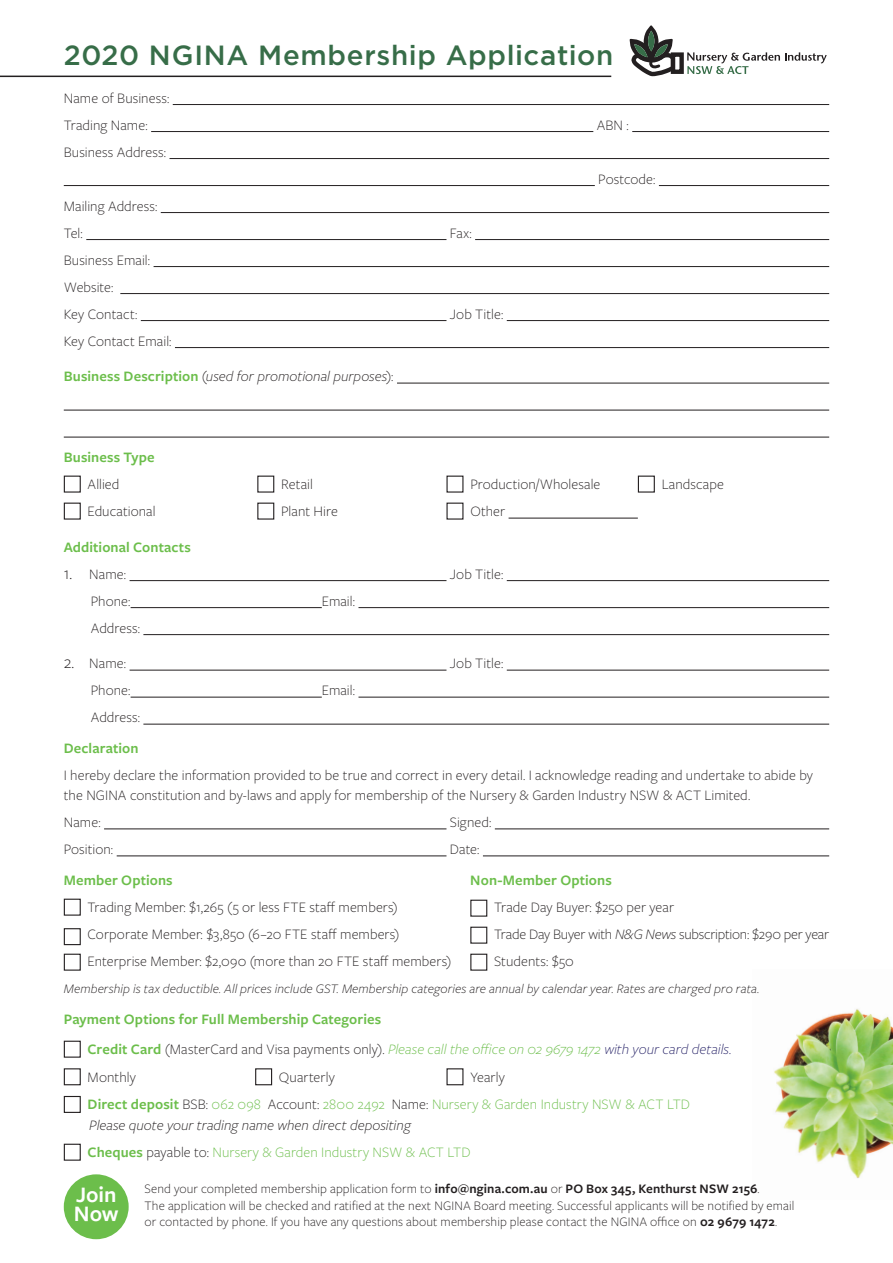
<style>
.page{position:relative;width:893px;height:1263px;background:#fff}
.page>*{position:absolute;margin:0;border:0;box-sizing:border-box;transform-origin:0 0}
.t1{font:500 27.75px "Gotham";letter-spacing:.025em;color:#376d48}
.t2{font:600 22.95px/18.9px "Freight Sans Pro";letter-spacing:-.005em;color:#fff}
.t3{font:300 15px/27px "Freight Sans Pro";letter-spacing:.005em;color:#231f20}
.t4{font:600 15px/29.7px "Freight Sans Pro";letter-spacing:.005em;color:#6cbe4b}
.t5{font:italic 300 15px/27.6px "Freight Sans Pro";letter-spacing:.005em;color:#231f20}
.t6{font:300 15px/27.6px "Freight Sans Pro";letter-spacing:.005em;color:#6cbe4b}
.t7{font:300 15px "Freight Sans Pro";letter-spacing:-.015em;color:#231f20}
.t8{font:300 13.5px/16.5px "Freight Sans Pro";letter-spacing:.01em;color:#231f20}
.t9{font:italic 300 13.5px "Freight Sans Pro";letter-spacing:.01em;color:#231f20}
.s1{font-weight:600;font-style:normal;color:#6cbe4b}
.s2{font-style:normal}
.s3{font-size:18px}
.s4{font-style:italic}
.s5{font-weight:300;color:#231f20}
.s6{font-weight:300;font-style:italic}
.s7{font-weight:300;font-style:italic;color:#292569}
.s8{color:#231f20}
.s9{font-weight:600}
.s10{font-style:normal;color:#6cbe4b}
</style>
<div class="page">
<img style="left:774px;top:1009px;width:119px;height:169px">
<hr style="left:173px;top:104px;width:656px;height:1px;background:#231f20">
<hr style="left:151px;top:131px;width:442px;height:1px;background:#231f20">
<hr style="left:632px;top:131px;width:197px;height:1px;background:#231f20">
<hr style="left:169px;top:158px;width:660px;height:1px;background:#231f20">
<hr style="left:64px;top:185px;width:531px;height:1px;background:#231f20">
<hr style="left:659px;top:185px;width:170px;height:1px;background:#231f20">
<hr style="left:161px;top:212px;width:668px;height:1px;background:#231f20">
<hr style="left:86px;top:239px;width:360px;height:1px;background:#231f20">
<hr style="left:475px;top:239px;width:354px;height:1px;background:#231f20">
<hr style="left:154px;top:266px;width:675px;height:1px;background:#231f20">
<hr style="left:120px;top:293px;width:709px;height:1px;background:#231f20">
<hr style="left:141px;top:320px;width:305px;height:1px;background:#231f20">
<hr style="left:507px;top:320px;width:322px;height:1px;background:#231f20">
<hr style="left:175px;top:347px;width:654px;height:1px;background:#231f20">
<hr style="left:397px;top:383px;width:432px;height:1px;background:#231f20">
<hr style="left:64px;top:410px;width:765px;height:1px;background:#231f20">
<hr style="left:64px;top:437px;width:765px;height:1px;background:#231f20">
<hr style="left:509px;top:518px;width:129px;height:1px;background:#231f20">
<hr style="left:130px;top:580px;width:316px;height:1px;background:#231f20">
<hr style="left:507px;top:580px;width:322px;height:1px;background:#231f20">
<hr style="left:131px;top:607px;width:191px;height:1px;background:#231f20">
<hr style="left:358px;top:607px;width:471px;height:1px;background:#231f20">
<hr style="left:143px;top:634px;width:686px;height:1px;background:#231f20">
<hr style="left:130px;top:670px;width:316px;height:1px;background:#231f20">
<hr style="left:507px;top:670px;width:322px;height:1px;background:#231f20">
<hr style="left:131px;top:697px;width:191px;height:1px;background:#231f20">
<hr style="left:358px;top:697px;width:471px;height:1px;background:#231f20">
<hr style="left:143px;top:724px;width:686px;height:1px;background:#231f20">
<hr style="left:104px;top:829px;width:342px;height:1px;background:#231f20">
<hr style="left:495px;top:829px;width:334px;height:1px;background:#231f20">
<hr style="left:117px;top:856px;width:329px;height:1px;background:#231f20">
<hr style="left:483px;top:856px;width:346px;height:1px;background:#231f20">
<div style="left:64px;top:476px;width:17px;height:17px;border:1px solid #231f20"></div>
<div style="left:638px;top:476px;width:17px;height:17px;border:1px solid #231f20"></div>
<div style="left:64px;top:503px;width:17px;height:17px;border:1px solid #231f20"></div>
<div style="left:64px;top:899px;width:17px;height:17px;border:1px solid #231f20"></div>
<div style="left:470px;top:900px;width:17px;height:17px;border:1px solid #231f20"></div>
<div style="left:64px;top:928px;width:17px;height:17px;border:1px solid #231f20"></div>
<div style="left:470px;top:927px;width:17px;height:17px;border:1px solid #231f20"></div>
<div style="left:64px;top:954px;width:17px;height:17px;border:1px solid #231f20"></div>
<div style="left:470px;top:954px;width:17px;height:17px;border:1px solid #231f20"></div>
<div style="left:64px;top:1041px;width:17px;height:17px;border:1px solid #231f20"></div>
<div style="left:64px;top:1068px;width:17px;height:17px;border:1px solid #231f20"></div>
<div style="left:255px;top:1068px;width:17px;height:17px;border:1px solid #231f20"></div>
<div style="left:64px;top:1096px;width:17px;height:17px;border:1px solid #231f20"></div>
<div style="left:64px;top:1144px;width:17px;height:17px;border:1px solid #231f20"></div>
<svg style="left:687px;top:52px;width:140px;height:22px"></svg>
<div style="left:671px;top:52px;width:13px;height:22px;border:4px solid #231f20"></div>
<svg style="left:630px;top:25px;width:45px;height:51px"></svg>
<hr style="left:0;top:76px;width:611px;height:1px;background:#231f20">
<div style="left:64px;top:1174px;width:65px;height:65px;background:#6cbe4b;border-radius:50%"></div>
<h1 class="t1" style="left:64px;top:37px;width:551px">2020 NGINA Membership Application</h1>
<p class="t3" style="left:64px;top:84px;width:107px">Name of Business:<br>Trading Name:</p>
<p class="t3" style="left:597px;top:111px;width:34px">ABN :</p>
<p class="t3" style="left:64px;top:138px;width:104px">Business Address:</p>
<p class="t3" style="left:64px;top:192px;width:95px">Mailing Address:<br>Tel:</p>
<p class="t3" style="left:64px;top:246px;width:88px">Business Email:<br>Website:<br>Key Contact:</p>
<p class="t3" style="left:64px;top:327px;width:109px">Key Contact Email:</p>
<p class="t5" style="left:64px;top:362px;width:331px"><span class="s1">Business Description</span> (used for promotional purposes)<span class="s2">:</span></p>
<p class="t3" style="left:450px;top:219px;width:23px">Fax:</p>
<p class="t3" style="left:450px;top:300px;width:55px">Job Title:</p>
<p class="t3" style="left:598px;top:165px;width:59px">Postcode:</p>
<p class="t4" style="left:64px;top:442px;width:92px">Business Type</p>
<p class="t3" style="left:88px;top:470px;width:33px">Allied</p>
<p class="t3" style="left:281px;top:470px;width:33px">Retail</p>
<p class="t3" style="left:470px;top:470px;width:132px">Production/Wholesale</p>
<p class="t3" style="left:662px;top:470px;width:64px">Landscape</p>
<p class="t3" style="left:88px;top:497px;width:69px">Educational</p>
<p class="t3" style="left:281px;top:497px;width:58px">Plant Hire</p>
<p class="t3" style="left:470px;top:497px;width:36px">Other</p>
<p class="t4" style="left:64px;top:531px;width:129px">Additional Contacts</p>
<p class="t3" style="left:64px;top:560px;width:64px"><span class="s3">1.</span> Name:</p>
<p class="t3" style="left:450px;top:560px;width:55px">Job Title:</p>
<p class="t3" style="left:91px;top:587px;width:41px">Phone:</p>
<p class="t3" style="left:322px;top:587px;width:35px">Email:</p>
<p class="t3" style="left:91px;top:614px;width:51px">Address:</p>
<p class="t3" style="left:64px;top:649px;width:64px"><span class="s3">2.</span> Name:</p>
<p class="t3" style="left:450px;top:649px;width:55px">Job Title:</p>
<p class="t3" style="left:91px;top:676px;width:41px">Phone:</p>
<p class="t3" style="left:322px;top:676px;width:35px">Email:</p>
<p class="t3" style="left:91px;top:703px;width:51px">Address:</p>
<p class="t4" style="left:64px;top:733px;width:76px">Declaration</p>
<p class="t3" style="left:64px;top:765px;width:751px;line-height:19.5px">I hereby declare the information provided to be true and correct in every detail. I acknowledge reading and undertake to abide by the NGINA constitution and by-laws and apply for membership of the Nursery &amp; Garden Industry NSW &amp; ACT Limited.</p>
<p class="t3" style="left:64px;top:808px;width:38px">Name:</p>
<p class="t3" style="left:450px;top:808px;width:43px">Signed:</p>
<p class="t3" style="left:64px;top:835px;width:51px">Position:</p>
<p class="t3" style="left:450px;top:835px;width:31px">Date:</p>
<p class="t4" style="left:64px;top:865px;width:110px">Member Options</p>
<p class="t4" style="left:470px;top:865px;width:143px">Non-Member Options</p>
<p class="t3" style="left:88px;top:893px;width:312px">Trading Member: $1,265 (5 or less FTE staff members)</p>
<p class="t3" style="left:494px;top:893px;width:181px">Trade Day Buyer: $250 per year</p>
<p class="t3" style="left:88px;top:920px;width:313px">Corporate Member: $3,850 (6–20 FTE staff members)</p>
<p class="t7" style="left:494px;top:924px;width:336px">Trade Day Buyer with <span class="s4">N&amp;G News</span> subscription: $290 per year</p>
<p class="t3" style="left:88px;top:947px;width:365px">Enterprise Member: $2,090 (more than 20 FTE staff members)</p>
<p class="t3" style="left:494px;top:947px;width:81px">Students: $50</p>
<p class="t9" style="left:64px;top:980px;width:697px">Membership is tax deductible. All prices include GST. Membership categories are annual by calendar year. Rates are charged pro rata.</p>
<p class="t4" style="left:88px;top:1004px;width:646px;text-indent:-24px">Payment Options for Full Membership Categories<br>Credit Card <span class="s5">(MasterCard and Visa payments only).</span> <span class="s6">Please call the office on 02 9679 1472</span> <span class="s7">with your card details.</span></p>
<p class="t3" style="left:88px;top:1063px;width:50px">Monthly</p>
<p class="t3" style="left:279px;top:1063px;width:57px">Quarterly</p>
<p class="t6" style="left:88px;top:1062px;width:604px;text-indent:383px"><span class="s8">Yearly<br></span><span class="s9">Direct deposit</span> <span class="s8">BSB:</span> 062 098 <span class="s8">Account:</span> 2800 2492 <span class="s8">Name:</span> Nursery &amp; Garden Industry NSW &amp; ACT LTD</p>
<p class="t5" style="left:88px;top:1110px;width:384px">Please quote your trading name when direct depositing<br><span class="s1">Cheques</span> <span class="s2">payable to:</span> <span class="s10">Nursery &amp; Garden Industry NSW &amp; ACT LTD</span></p>
<p class="t8" style="left:145px;top:1180px;width:651px">Send your completed membership application form to <span class="s9">info@ngina.com.au</span> or <span class="s9">PO Box 345, Kenthurst NSW 2156</span>.<br>The application will be checked and ratified at the next NGINA Board meeting. Successful applicants will be notified by email or contacted by phone. If you have any questions about membership please contact the NGINA office on <span class="s9">02 9679 1472</span>.</p>
<h2 class="t2" style="left:74px;top:1184px;width:46px">Join<br>Now</h2>
</div>
